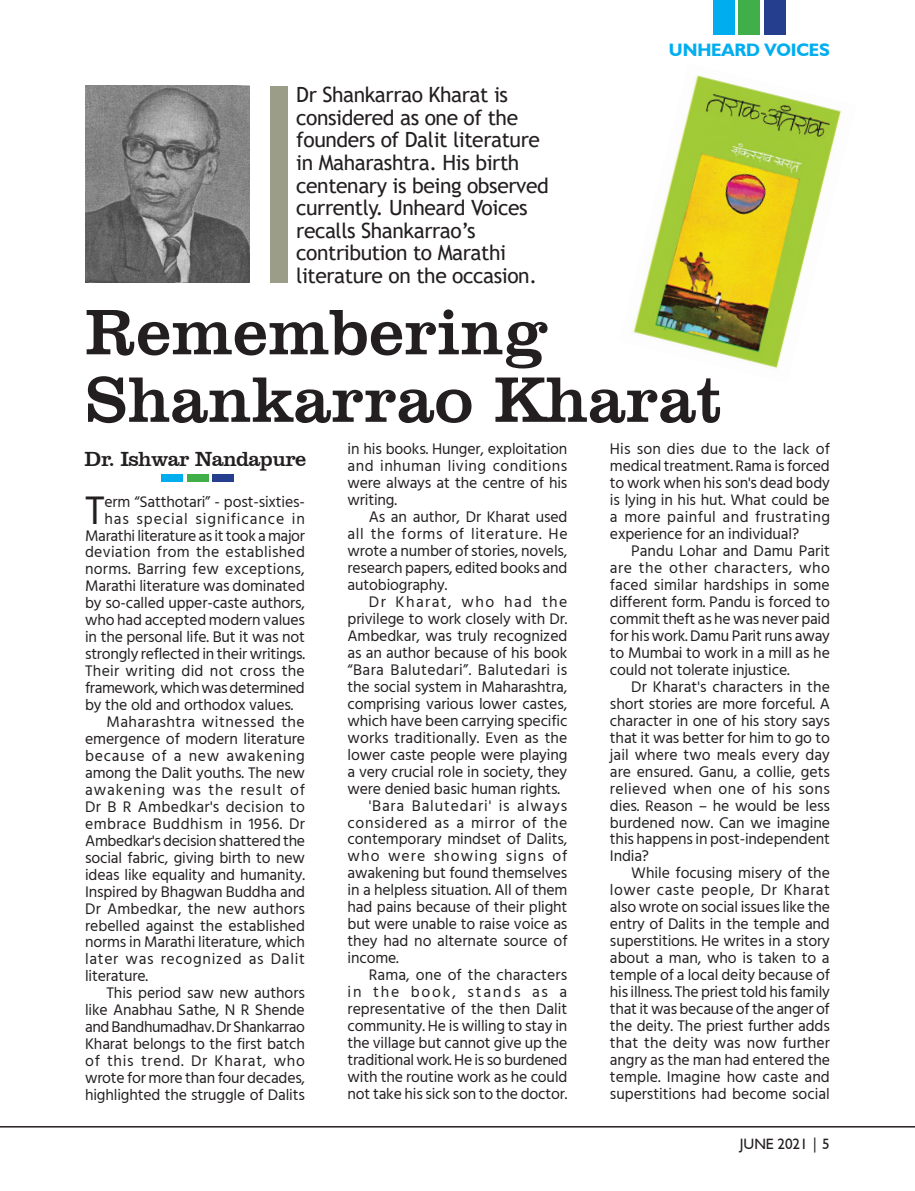
<style>
.page{position:relative;width:915px;height:1191px;background:#fff}
.page>*{position:absolute;margin:0;border:0;box-sizing:border-box;transform-origin:0 0}
.First{font:66px/67.5px "Clarendon BT";color:#231f20}
.Body_text{font:40.95px "Hind";color:#231f20}
.First-2{font:21px/22.5px "Trebuchet MS";letter-spacing:-.02em;color:#231f20}
.First-3{font:21px "Clarendon BT";letter-spacing:-.03em;color:#231f20}
.t1{font:700 18px "Humanist 521 BT";letter-spacing:-.005em;color:#00aeef}
.Body_text-2{font:15.75px/17px "Hind";letter-spacing:-.01em;color:#231f20;text-align:justify}
.Body_text-3{font:15.75px "Hind";letter-spacing:.015em;color:#231f20}
.Body_text-4{font:15.75px "Hind";letter-spacing:.055em;color:#231f20}
.t2{font:15px "Humanist 521 BT";letter-spacing:-.005em;color:#231f20}
</style>
<div class="page">
<div style="left:161px;top:474px;width:22px;height:7px;background:#00aeef"></div>
<div style="left:187px;top:474px;width:21px;height:7px;background:#40ae49"></div>
<div style="left:212px;top:474px;width:22px;height:7px;background:#253f8e"></div>
<div style="left:270px;top:86px;width:17px;height:197px;background:#9b9d89"></div>
<img style="left:85px;top:85px;width:164px;height:198px">
<img style="left:633px;top:75px;width:209px;height:293px">
<div style="left:713px;top:0;width:21px;height:35px;background:#00aeef"></div>
<div style="left:738px;top:0;width:21px;height:35px;background:#40ae49"></div>
<div style="left:764px;top:0;width:21px;height:35px;background:#253f8e"></div>
<hr style="left:0;top:1126px;width:914px;height:1px;background:#231f20">
<p class="First-2" style="left:296px;top:84px;width:254px">Dr Shankarrao Kharat is considered as one of the founders of Dalit literature in Maharashtra. His birth centenary is being observed currently. Unheard Voices recalls Shankarrao’s contribution to Marathi literature on the occasion.</p>
<p class="t1" style="left:668px;top:38px;width:162px">UNHEARD VOICES</p>
<p class="First" style="left:85px;top:296px;width:639px">Remembering<br>Shankarrao Kharat</p>
<p class="First-3" style="left:85px;top:446px;width:223px">Dr. Ishwar Nandapure</p>
<p class="Body_text" style="left:85px;top:482px;width:21px">T</p>
<p class="Body_text-2" style="left:104px;top:493px;width:202px">erm “Satthotari” - post-sixties-</p>
<p class="Body_text-4" style="left:104px;top:508px;width:202px">has special significance in</p>
<p class="Body_text-2" style="left:85px;top:527px;width:221px">Marathi literature as it took a major</p>
<p class="Body_text-3" style="left:85px;top:541px;width:221px">deviation from the established</p>
<p class="Body_text-3" style="left:85px;top:558px;width:221px">norms. Barring few exceptions,</p>
<p class="Body_text-2" style="left:85px;top:578px;width:221px">Marathi literature was dominated</p>
<p class="Body_text-2" style="left:85px;top:595px;width:221px">by so-called upper-caste authors,</p>
<p class="Body_text-2" style="left:85px;top:612px;width:221px">who had accepted modern values</p>
<p class="Body_text-2" style="left:85px;top:629px;width:221px">in the personal life. But it was not</p>
<p class="Body_text-2" style="left:85px;top:646px;width:221px">strongly reflected in their writings.</p>
<p class="Body_text-3" style="left:85px;top:660px;width:221px">Their writing did not cross the</p>
<p class="Body_text-2" style="left:85px;top:680px;width:221px">framework, which was determined</p>
<p class="Body_text-2" style="left:85px;top:697px;width:210px">by the old and orthodox values.</p>
<p class="Body_text-2" style="left:85px;top:714px;width:221px;text-indent:21px">Maharashtra witnessed the emergence of modern literature because of a new awakening among the Dalit youths. The new awakening was the result of Dr B R Ambedkar's decision to embrace Buddhism in 1956. Dr Ambedkar's decision shattered the social fabric, giving birth to new ideas like equality and humanity.<br>Inspired by Bhagwan Buddha and Dr Ambedkar, the new authors rebelled against the established norms in Marathi literature, which later was recognized as Dalit literature.</p>
<p class="Body_text-2" style="left:85px;top:985px;width:221px;text-indent:21px">This period saw new authors like Anabhau Sathe, N R Shende and Bandhumadhav. Dr Shankarrao Kharat belongs to the first batch of this trend. Dr Kharat, who wrote for more than four decades, highlighted the struggle of Dalits</p>
<p class="Body_text-2" style="left:347px;top:441px;width:221px">in his books. Hunger, exploitation and inhuman living conditions were always at the centre of his writing.</p>
<p class="Body_text-2" style="left:347px;top:509px;width:221px;text-indent:21px">As an author, Dr Kharat used all the forms of literature. He wrote a number of stories, novels, research papers, edited books and autobiography.</p>
<p class="Body_text-2" style="left:347px;top:594px;width:221px;text-indent:21px">Dr Kharat, who had the privilege to work closely with Dr.<br>Ambedkar, was truly recognized as an author because of his book “Bara Balutedari”. Balutedari is the social system in Maharashtra, comprising various lower castes, which have been carrying specific works traditionally. Even as the lower caste people were playing a very crucial role in society, they were denied basic human rights.</p>
<p class="Body_text-2" style="left:347px;top:797px;width:221px;text-indent:21px">'Bara Balutedari' is always considered as a mirror of the contemporary mindset of Dalits, who were showing signs of awakening but found themselves in a helpless situation. All of them had pains because of their plight but were unable to raise voice as they had no alternate source of income.</p>
<p class="Body_text-2" style="left:347px;top:967px;width:221px;text-indent:21px">Rama, one of the characters in the book, stands as a representative of the then Dalit community. He is willing to stay in the village but cannot give up the traditional work. He is so burdened with the routine work as he could not take his sick son to the doctor.</p>
<p class="Body_text-2" style="left:609px;top:441px;width:221px">His son dies due to the lack of medical treatment. Rama is forced to work when his son's dead body is lying in his hut. What could be a more painful and frustrating experience for an individual?</p>
<p class="Body_text-2" style="left:609px;top:543px;width:221px;text-indent:21px">Pandu Lohar and Damu Parit are the other characters, who faced similar hardships in some different form. Pandu is forced to commit theft as he was never paid for his work. Damu Parit runs away to Mumbai to work in a mill as he could not tolerate injustice.</p>
<p class="Body_text-2" style="left:609px;top:679px;width:221px;text-indent:21px">Dr Kharat's characters in the short stories are more forceful. A character in one of his story says that it was better for him to go to jail where two meals every day are ensured. Ganu, a collie, gets relieved when one of his sons dies. Reason – he would be less burdened now. Can we imagine this happens in post-independent India?</p>
<p class="Body_text-2" style="left:609px;top:865px;width:221px;text-indent:21px">While focusing misery of the lower caste people, Dr Kharat also wrote on social issues like the entry of Dalits in the temple and superstitions. He writes in a story about a man, who is taken to a temple of a local deity because of his illness. The priest told his family that it was because of the anger of the deity. The priest further adds that the deity was now further angry as the man had entered the temple. Imagine how caste and superstitions had become social</p>
<p class="t2" style="left:739px;top:1134px;width:91px">JUNE 2021 | 5</p>
</div>
